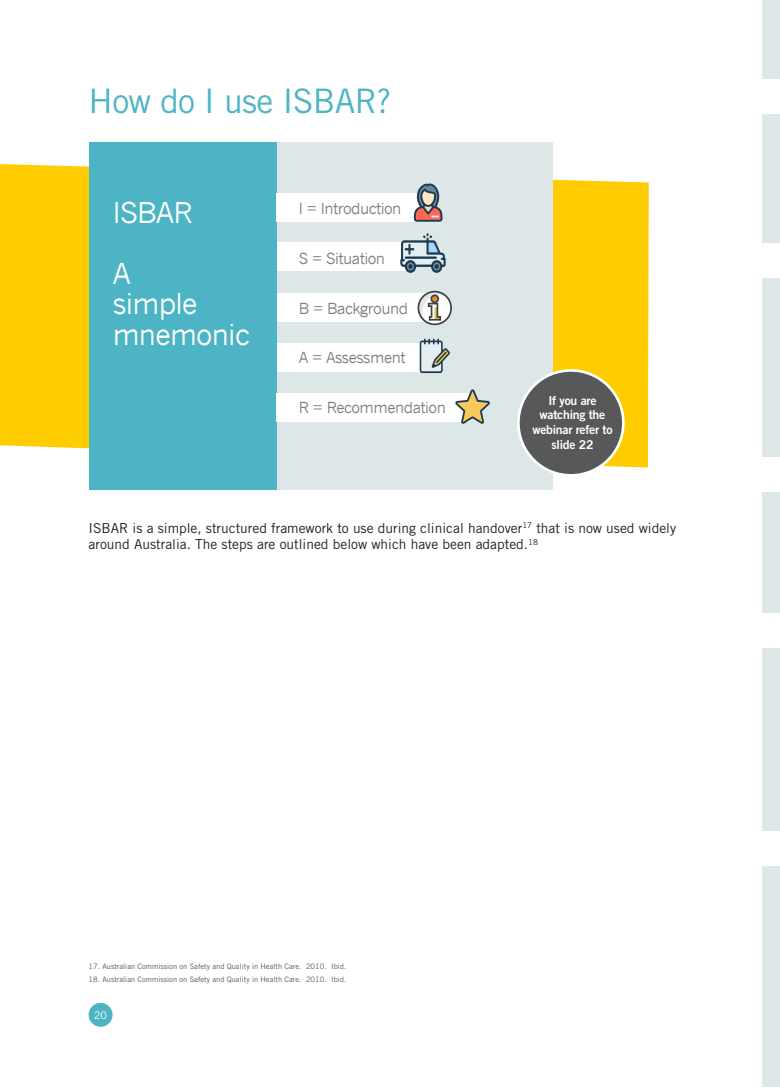
<style>
.page{position:relative;width:780px;height:1088px;background:#fff}
.page>*{position:absolute;margin:0;border:0;box-sizing:border-box;transform-origin:0 0}
.t1{font:33.75px "Trade Gothic LT Std";letter-spacing:-.02em;color:#4db4c5}
.t2{font:28.62px/60.9px "News Gothic";letter-spacing:-.03em;color:#fff}
.t3{font:15.25px "News Gothic";letter-spacing:-.035em;color:#7f7f7f}
.body{font:13.75px/16.5px "Trade Gothic LT Std";color:#231f20}
.body-2{font:12.25px/14.8px "Trade Gothic LT Std Bd 2";letter-spacing:-.02em;color:#fff;text-align:center}
.t4{font:10.5px "Trade Gothic LT Std";color:#fff}
.t5{font:7.5px "Trade Gothic LT Std";color:#57585a}
</style>
<div class="page">
<div style="left:762px;top:1px;width:18px;height:1086px;background:#dde7e8"></div>
<div style="left:762px;top:79px;width:18px;height:34px;background:#fff"></div>
<div style="left:762px;top:243px;width:18px;height:35px;background:#fff"></div>
<div style="left:762px;top:457px;width:18px;height:34px;background:#fff"></div>
<div style="left:762px;top:613px;width:18px;height:34px;background:#fff"></div>
<div style="left:762px;top:831px;width:18px;height:35px;background:#fff"></div>
<svg style="left:0;top:164px;width:648px;height:303px;background:#fecf14"></svg>
<div style="left:89px;top:142px;width:463px;height:347px;background:#dee7e7"></div>
<div style="left:89px;top:142px;width:188px;height:347px;background:#4db4c6"></div>
<div style="left:277px;top:193px;width:146px;height:29px;background:#fff"></div>
<div style="left:277px;top:242px;width:130px;height:29px;background:#fff"></div>
<div style="left:277px;top:293px;width:155px;height:29px;background:#fff"></div>
<div style="left:277px;top:343px;width:151px;height:29px;background:#fff"></div>
<div style="left:277px;top:393px;width:193px;height:29px;background:#fff"></div>
<svg style="left:414px;top:183px;width:28px;height:39px"></svg>
<svg style="left:400px;top:233px;width:45px;height:40px"></svg>
<svg style="left:417px;top:291px;width:35px;height:34px"></svg>
<svg style="left:419px;top:339px;width:31px;height:34px"></svg>
<svg style="left:455px;top:389px;width:35px;height:35px"></svg>
<div style="left:518px;top:370px;width:105px;height:105px;background:#57585a;border-radius:50%"></div>
<div style="left:517px;top:369px;width:107px;height:108px;border:3px solid #fff;border-radius:50%"></div>
<div style="left:89px;top:1003px;width:24px;height:24px;background:#4db4c5;border-radius:50%"></div>
<h1 class="t1" style="left:89px;top:81px;width:304px">How do I use ISBAR?</h1>
<p class="t2" style="left:113px;top:182px;width:81px">ISBAR<br>A</p>
<p class="t2" style="left:113px;top:288px;width:138px;line-height:30.5px">simple mnemonic</p>
<p class="t3" style="left:299px;top:199px;width:104px">I = Introduction</p>
<p class="t3" style="left:299px;top:249px;width:88px">S = Situation</p>
<p class="t3" style="left:299px;top:299px;width:111px">B = Background</p>
<p class="t3" style="left:299px;top:348px;width:108px">A = Assessment</p>
<p class="t3" style="left:299px;top:398px;width:148px">R = Recommendation</p>
<p class="body-2" style="left:532px;top:393px;width:82px">If you are watching the webinar refer to slide 22</p>
<p class="body" style="left:89px;top:519px;width:589px">ISBAR is a simple, structured framework to use during clinical handover<sup>17</sup> that is now used widely around Australia. The steps are outlined below which have been adapted.<sup>18</sup></p>
<p class="t5" style="left:89px;top:962px;width:259px">17. Australian Commission on Safety and Quality in Health Care. 2010. Ibid.</p>
<p class="t5" style="left:89px;top:974px;width:259px">18. Australian Commission on Safety and Quality in Health Care. 2010. Ibid.</p>
<p class="t4" style="left:94px;top:1009px;width:14px">20</p>
</div>
